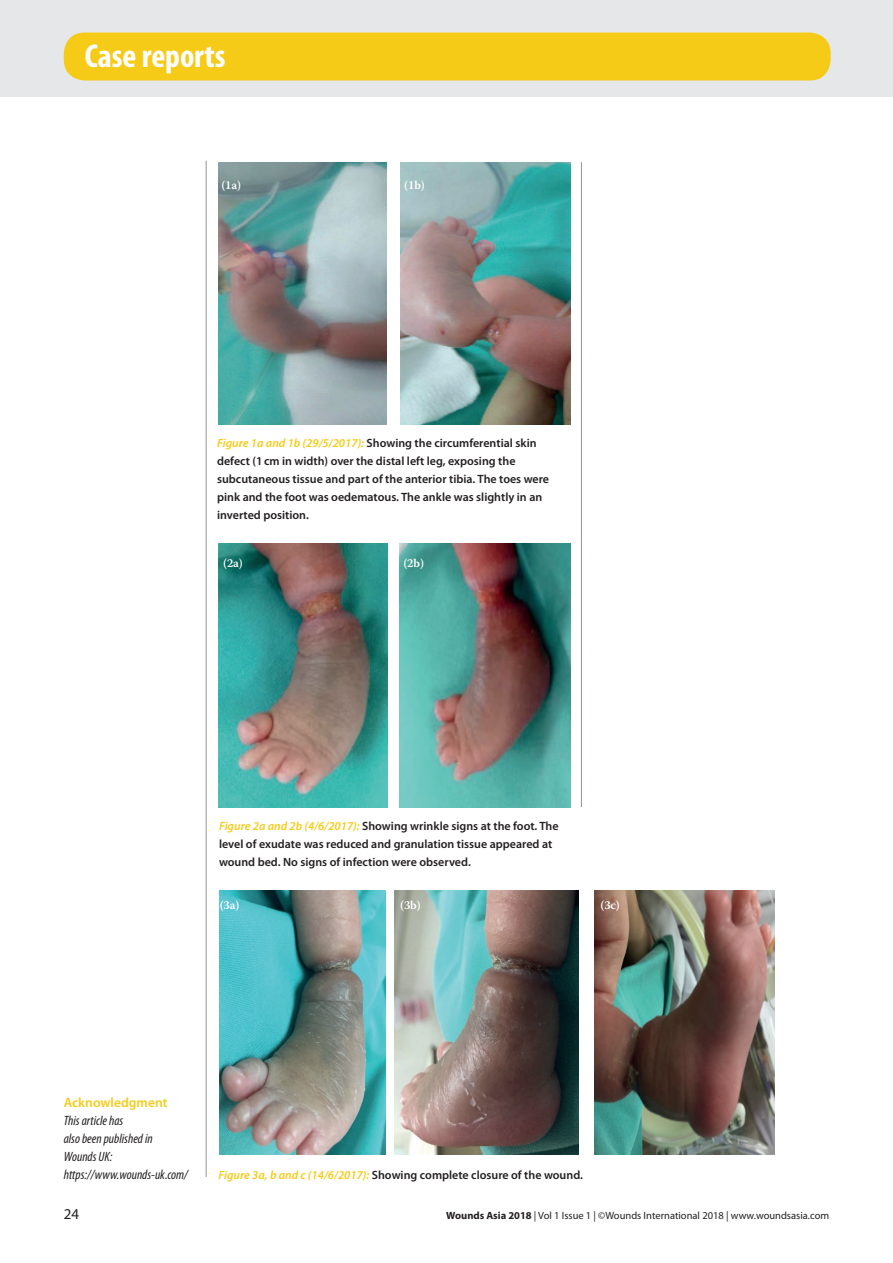
<style>
.page{position:relative;width:893px;height:1263px;background:#fff}
.page>*{position:absolute;margin:0;border:0;box-sizing:border-box;transform-origin:0 0}
.t1{font:700 condensed 33.15px "Myriad Pro";color:#fff}
.t2{font:15px "Myriad Pro";color:#231f20}
.t3{font:italic condensed 13.5px/18px "Myriad Pro";color:#231f20}
.t4{font:600 13.5px "Myriad Pro";color:#f6cb17}
.t5{font:600 12px/18px "Myriad Pro";color:#231f20}
.t6{font:600 12px "Warnock Pro";letter-spacing:-.01em;color:#fff}
.t7{font:10.5px "Myriad Pro";color:#231f20}
.s1{font-style:italic;color:#f6cb17}
.s2{font-weight:700}
</style>
<div class="page">
<hr style="left:206px;top:161px;width:1px;height:1016px;background:#939598">
<div style="left:0;top:0;width:893px;height:97px;background:#e6e7e9"></div>
<div style="left:64px;top:33px;width:767px;height:48px;background:#f6cb17;border-radius:21px"></div>
<img style="left:218px;top:162px;width:169px;height:262px">
<img style="left:400px;top:162px;width:170px;height:262px">
<img style="left:218px;top:543px;width:169px;height:264px">
<img style="left:400px;top:544px;width:170px;height:264px">
<img style="left:219px;top:890px;width:167px;height:264px">
<img style="left:395px;top:890px;width:184px;height:264px">
<img style="left:594px;top:890px;width:180px;height:264px">
<hr style="left:581px;top:162px;width:1px;height:645px;background:#939598">
<h1 class="t1" style="left:74px;top:35px;width:143px">Case reports</h1>
<h1 class="t1" style="left:85px;top:35px;width:143px">Case reports</h1>
<p class="t6" style="left:221px;top:177px;width:21px">(1a)</p>
<p class="t6" style="left:404px;top:177px;width:22px">(1b)</p>
<p class="t5" style="left:217px;top:434px;width:334px"><span class="s1">Figure 1a and 1b (29/5/2017):</span> Showing the circumferential skin defect (1cm in width) over the distal left leg, exposing the subcutaneous tissue and part of the anterior tibia. The toes were pink and the foot was oedematous. The ankle was slightly in an inverted position.</p>
<p class="t6" style="left:223px;top:555px;width:21px">(2a)</p>
<p class="t6" style="left:403px;top:555px;width:22px">(2b)</p>
<p class="t5" style="left:219px;top:817px;width:341px"><span class="s1">Figure 2a and 2b (4/6/2017):</span> Showing wrinkle signs at the foot. The level of exudate was reduced and granulation tissue appeared at wound bed. No signs of infection were observed.</p>
<p class="t6" style="left:220px;top:897px;width:21px">(3a)</p>
<p class="t6" style="left:400px;top:897px;width:22px">(3b)</p>
<p class="t6" style="left:600px;top:897px;width:21px">(3c)</p>
<p class="t4" style="left:64px;top:1093px;width:105px">Acknowledgment</p>
<p class="t3" style="left:64px;top:1111px;width:126px">This article has<br>also been published in<br>Wounds UK: https://www.wounds-uk.com/</p>
<p class="t5" style="left:218px;top:1166px;width:366px"><span class="s1">Figure 3a, b and c (14/6/2017):</span> Showing complete closure of the wound.</p>
<p class="t2" style="left:64px;top:1204px;width:17px">24</p>
<p class="t7" style="left:446px;top:1208px;width:384px"><span class="s2">Wounds Asia 2018</span> | Vol 1 Issue 1 | ©Wounds International 2018 | www.woundsasia.com</p>
</div>
